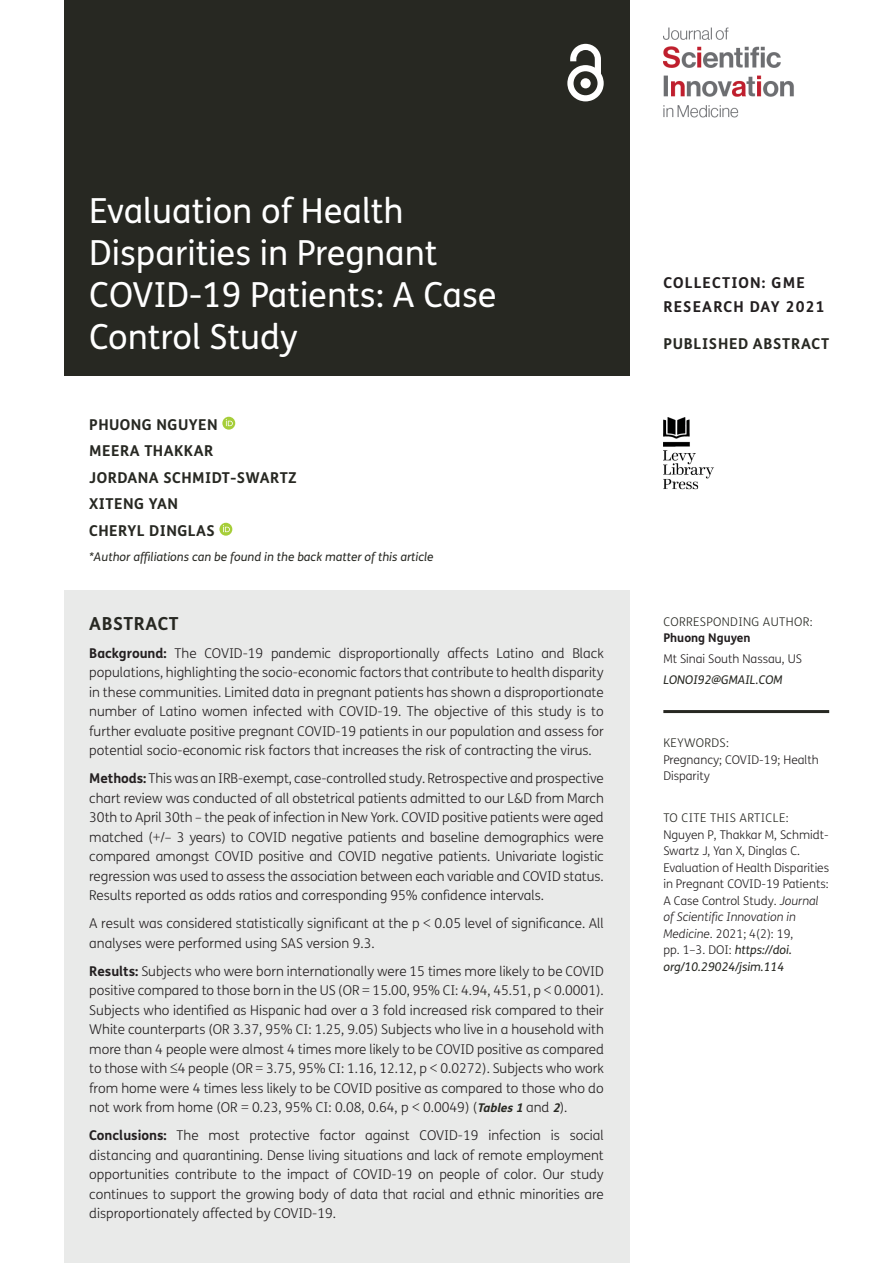
<style>
.page{position:relative;width:893px;height:1263px;background:#fff}
.page>*{position:absolute;margin:0;border:0;box-sizing:border-box;transform-origin:0 0}
.Article_Title{font:34.5px/42px "FS Me";color:#fff}
.t1{font:700 18px "FS Me";letter-spacing:.03em;color:#272822}
.Cover_Authors{font:700 15px "FS Me";letter-spacing:.03em;color:#272822}
.Article_Type{font:700 15px/24px "FS Me";letter-spacing:.075em;color:#231f20}
.Article_Type-2{font:700 15px "FS Me";letter-spacing:.05em;color:#272822}
.Abstract_Copy{font:300 13.5px/19.5px "FS Me";color:#231f20;text-align:justify}
.Meta{font:300 12px/16.5px "FS Me";color:#231f20}
.Meta-2{font:italic 12px "FS Me";color:#272822}
.Meta_Titles{font:300 12px "FS Me";letter-spacing:.03em;color:#272822}
.Meta-3{font:700 12px "FS Me";color:#231f20}
.Meta_Titles_-_Rule{font:300 12px "FS Me";letter-spacing:.03em;color:#272822}
.s1{font-weight:700}
.s2{font-weight:700;font-style:italic;font-size:12px;color:#272822}
.s3{font-style:italic}
.s4{font-weight:400;font-style:italic;color:#272822}
</style>
<div class="page">
<div style="left:64px;top:0;width:565px;height:376px;background:#272822"></div>
<svg style="left:567px;top:44px;width:37px;height:57px"></svg>
<img style="left:663px;top:417px;width:51px;height:72px">
<img style="left:663px;top:28px;width:131px;height:90px">
<hr style="left:663px;top:710px;width:166px;height:3px;background:#272822">
<div style="left:64px;top:591px;width:565px;height:672px;background:#e9eae9"></div>
<svg style="left:222px;top:417px;width:13px;height:13px"></svg>
<svg style="left:226px;top:419px;width:7px;height:7px"></svg>
<svg style="left:219px;top:523px;width:13px;height:13px"></svg>
<svg style="left:223px;top:525px;width:7px;height:7px"></svg>
<p class="Article_Title" style="left:89px;top:190px;width:409px">Evaluation of Health<br>Disparities in Pregnant<br>COVID-19 Patients: A Case<br>Control Study</p>
<p class="Cover_Authors" style="left:89px;top:415px;width:130px">PHUONG NGUYEN</p>
<p class="Cover_Authors" style="left:89px;top:441px;width:125px">MEERA THAKKAR</p>
<p class="Cover_Authors" style="left:89px;top:468px;width:209px">JORDANA SCHMIDT-SWARTZ</p>
<p class="Cover_Authors" style="left:89px;top:494px;width:90px">XITENG YAN</p>
<p class="Cover_Authors" style="left:89px;top:521px;width:127px">CHERYL DINGLAS</p>
<p class="Meta-2" style="left:89px;top:549px;width:346px">*Author affiliations can be found in the back matter of this article</p>
<h1 class="t1" style="left:89px;top:612px;width:91px">ABSTRACT</h1>
<p class="Abstract_Copy" style="left:89px;top:644px;width:516px"><span class="s1">Background:</span> The COVID-19 pandemic disproportionally affects Latino and Black populations, highlighting the socio-economic factors that contribute to health disparity in these communities. Limited data in pregnant patients has shown a disproportionate number of Latino women infected with COVID-19. The objective of this study is to further evaluate positive pregnant COVID-19 patients in our population and assess for potential socio-economic risk factors that increases the risk of contracting the virus.</p>
<p class="Abstract_Copy" style="left:89px;top:769px;width:516px"><span class="s1">Methods:</span> This was an IRB-exempt, case-controlled study. Retrospective and prospective chart review was conducted of all obstetrical patients admitted to our L&amp;D from March 30th to April 30th – the peak of infection in New York. COVID positive patients were aged matched (+/– 3 years) to COVID negative patients and baseline demographics were compared amongst COVID positive and COVID negative patients. Univariate logistic regression was used to assess the association between each variable and COVID status.<br>Results reported as odds ratios and corresponding 95% confidence intervals.</p>
<p class="Abstract_Copy" style="left:89px;top:914px;width:516px">A result was considered statistically significant at the p &lt; 0.05 level of significance. All analyses were performed using SAS version 9.3.</p>
<p class="Abstract_Copy" style="left:89px;top:962px;width:516px"><span class="s1">Results:</span> Subjects who were born internationally were 15 times more likely to be COVID positive compared to those born in the US (OR = 15.00, 95% CI: 4.94, 45.51, p &lt; 0.0001).<br>Subjects who identified as Hispanic had over a 3 fold increased risk compared to their White counterparts (OR 3.37, 95% CI: 1.25, 9.05) Subjects who live in a household with more than 4 people were almost 4 times more likely to be COVID positive as compared to those with ≤4 people (OR = 3.75, 95% CI: 1.16, 12.12, p &lt; 0.0272). Subjects who work from home were 4 times less likely to be COVID positive as compared to those who do not work from home (OR = 0.23, 95% CI: 0.08, 0.64, p &lt; 0.0049) (<span class="s2">Tables1</span> and <span class="s2">2</span>).</p>
<p class="Abstract_Copy" style="left:89px;top:1126px;width:516px"><span class="s1">Conclusions:</span> The most protective factor against COVID-19 infection is social distancing and quarantining. Dense living situations and lack of remote employment opportunities contribute to the impact of COVID-19 on people of color. Our study continues to support the growing body of data that racial and ethnic minorities are disproportionately affected by COVID-19.</p>
<p class="Article_Type" style="left:663px;top:271px;width:163px">COLLECTION: GME<br>RESEARCH DAY 2021</p>
<p class="Article_Type-2" style="left:663px;top:334px;width:167px">PUBLISHED ABSTRACT</p>
<p class="Meta_Titles" style="left:663px;top:615px;width:151px">CORRESPONDING AUTHOR:</p>
<p class="Meta-3" style="left:663px;top:630px;width:89px">Phuong Nguyen</p>
<p class="Meta" style="left:663px;top:651px;width:140px">Mt Sinai South Nassau, US</p>
<p class="Meta-2" style="left:663px;top:673px;width:121px">LONOI92@GMAIL.COM</p>
<p class="Meta_Titles_-_Rule" style="left:663px;top:736px;width:67px">KEYWORDS:</p>
<p class="Meta" style="left:663px;top:751px;width:157px">Pregnancy; COVID-19; Health<br>Disparity</p>
<p class="Meta_Titles" style="left:663px;top:811px;width:127px">TO CITE THIS ARTICLE:</p>
<p class="Meta" style="left:663px;top:826px;width:167px">Nguyen P, Thakkar M, Schmidt-<br>Swartz J, Yan X, Dinglas C.<br>Evaluation of Health Disparities in Pregnant COVID-19 Patients:<br>A Case Control Study. <span class="s3">Journal of Scientific Innovation in<br>Medicine</span>. 2021; 4(2): 19,<br>pp. 1–3. DOI: <span class="s4">https://doi. org/10.29024/jsim.114</span></p>
</div>
